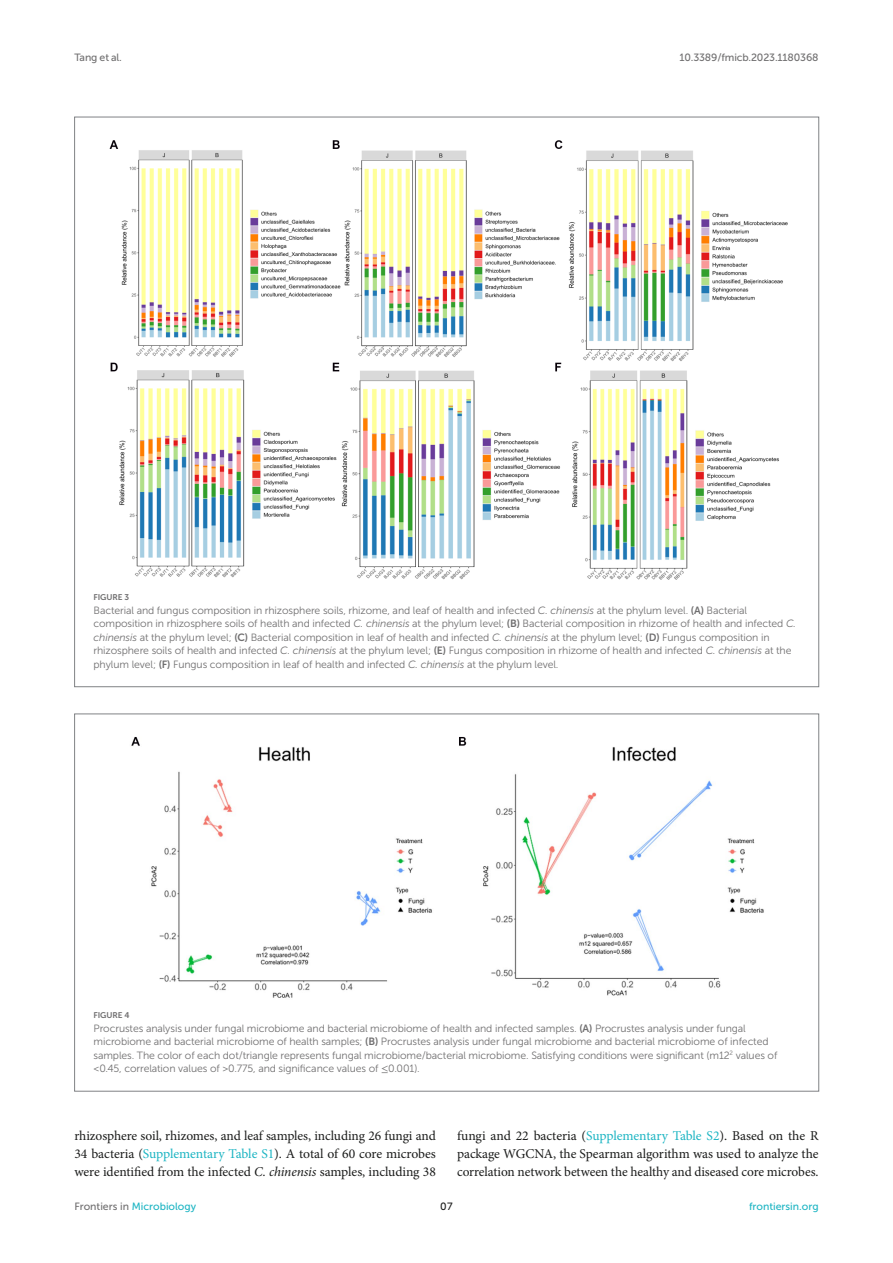
<style>
.page{position:relative;width:893px;height:1263px;background:#fff}
.page>*{position:absolute;margin:0;border:0;box-sizing:border-box;transform-origin:0 0}
.TEXT{font:13.5px/18px "Minion Pro";letter-spacing:-.005em;color:#1b1c1b;text-align:justify}
.FIG_LEG{font:10.5px/13.5px "Museo Sans 300";letter-spacing:-.01em;color:#706f70}
.t1{font:10.5px "Museo Sans 500";color:#1db5c3}
.t2{font:10.5px "Museo Sans 500";letter-spacing:-.015em;color:#706f70}
.t3{font:10.5px "Museo Sans 500";color:#1b1c1b}
.FIG_HD{font:8.25px "Museo Sans 700";letter-spacing:-.01em;color:#706f70}
.s1{font-style:italic}
.s2{font-family:"Museo Sans 700"}
.s3{font-family:"STIX General"}
.s4{color:#1db5c3}
.s5{color:#706f70}
</style>
<div class="page">
<img style="left:109px;top:140px;width:679px;height:440px">
<img style="left:131px;top:737px;width:633px;height:261px">
<p class="t2" style="left:74px;top:51px;width:49px">Tang et al.</p>
<p class="t2" style="left:680px;top:51px;width:140px">10.3389/fmicb.2023.1180368</p>
<p class="FIG_HD" style="left:94px;top:593px;width:37px">FIGURE 3</p>
<p class="FIG_LEG" style="left:94px;top:603px;width:704px">Bacterial and fungus composition in rhizosphere soils, rhizome, and leaf of health and infected <span class="s1">C. chinensis</span> at the phylum level. <span class="s2">(A)</span> Bacterial composition in rhizosphere soils of health and infected <span class="s1">C. chinensis</span> at the phylum level; <span class="s2">(B)</span> Bacterial composition in rhizome of health and infected <span class="s1">C. chinensis</span> at the phylum level; <span class="s2">(C)</span> Bacterial composition in leaf of health and infected <span class="s1">C. chinensis</span> at the phylum level; <span class="s2">(D)</span> Fungus composition in rhizosphere soils of health and infected <span class="s1">C. chinensis</span> at the phylum level; <span class="s2">(E)</span> Fungus composition in rhizome of health and infected <span class="s1">C. chinensis</span> at the phylum level; <span class="s2">(F)</span> Fungus composition in leaf of health and infected <span class="s1">C. chinensis</span> at the phylum level.</p>
<p class="FIG_HD" style="left:94px;top:1011px;width:37px">FIGURE 4</p>
<p class="FIG_LEG" style="left:94px;top:1021px;width:685px">Procrustes analysis under fungal microbiome and bacterial microbiome of health and infected samples. <span class="s2">(A)</span> Procrustes analysis under fungal microbiome and bacterial microbiome of health samples; <span class="s2">(B)</span> Procrustes analysis under fungal microbiome and bacterial microbiome of infected samples. The color of each dot/triangle represents fungal microbiome/bacterial microbiome. Satisfying conditions were significant (m12<sup>2</sup> values of &lt;0.45, correlation values of &gt;0.775, and significance values of <span class="s3">≤</span>0.001).</p>
<p class="TEXT" style="left:74px;top:1127px;width:363px">rhizosphere soil, rhizomes, and leaf samples, including 26 fungi and 34 bacteria (<span class="s4">Supplementary Table S1</span>). A total of 60 core microbes were identified from the infected <span class="s1">C. chinensis</span> samples, including 38</p>
<p class="TEXT" style="left:457px;top:1127px;width:363px">fungi and 22 bacteria (<span class="s4">Supplementary Table S2</span>). Based on the R package WGCNA, the Spearman algorithm was used to analyze the correlation network between the healthy and diseased core microbes.</p>
<p class="t1" style="left:74px;top:1200px;width:123px"><span class="s5">Frontiers in</span> Microbiology</p>
<p class="t3" style="left:440px;top:1200px;width:14px">07</p>
<p class="t1" style="left:749px;top:1200px;width:71px">frontiersin.org</p>
</div>
